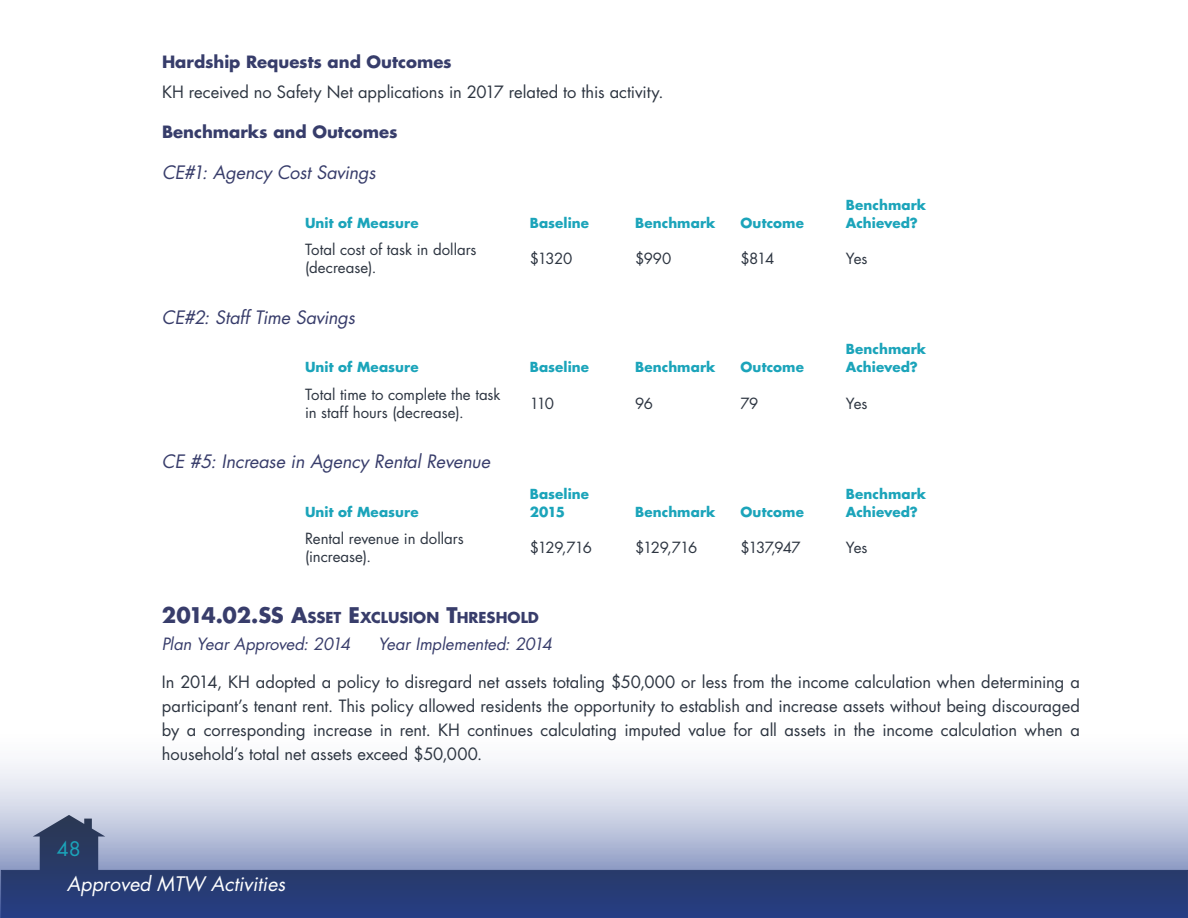
<style>
.page{position:relative;width:1188px;height:918px;background:#fff}
.page>*{position:absolute;margin:0;border:0;box-sizing:border-box;transform-origin:0 0}
.t1{font:italic 19.5px "Futura Std";color:#fff}
.t2{font:19.5px "Futura Std";color:#1ba4ba}
.t3{font:italic 18px "Futura Std";letter-spacing:-.01em;color:#383d6b}
.t4{font:16.5px/24px "Futura Std";color:#2d3541;text-align:justify}
.t5{font:700 16.5px "Futura Std";color:#373d6b}
.t6{font:italic 16.5px "Futura Std";letter-spacing:-.005em;color:#383d6b}
.t7{font:15px/18px "Futura Std";color:#2d3541}
.t8{font:700 14.7px "Futura Std";color:#383d6b}
.t9{font:700 13.5px/18px "Futura Std";letter-spacing:.005em;color:#1ba4ba}
.s1{font-size:21px}
</style>
<div class="page">
<svg style="left:0;top:763px;width:1188px;height:155px;background:#949fbf"></svg>
<p class="t5" style="left:162px;top:50px;width:291px">Hardship Requests and Outcomes</p>
<p class="t4" style="left:162px;top:80px;width:503px">KH received no Safety Net applications in 2017 related to this activity.</p>
<p class="t5" style="left:162px;top:121px;width:237px">Benchmarks and Outcomes</p>
<p class="t3" style="left:162px;top:161px;width:215px">CE#1: Agency Cost Savings</p>
<p class="t9" style="left:305px;top:214px;width:115px">Unit of Measure</p>
<p class="t9" style="left:530px;top:214px;width:61px">Baseline</p>
<p class="t9" style="left:635px;top:214px;width:82px">Benchmark</p>
<p class="t9" style="left:740px;top:214px;width:65px">Outcome</p>
<p class="t9" style="left:846px;top:196px;width:82px">Benchmark<br>Achieved?</p>
<p class="t7" style="left:305px;top:241px;width:173px">Total cost of task in dollars (decrease).</p>
<p class="t7" style="left:530px;top:250px;width:44px">$1320</p>
<p class="t7" style="left:635px;top:250px;width:38px">$990</p>
<p class="t7" style="left:741px;top:250px;width:35px">$814</p>
<p class="t7" style="left:846px;top:250px;width:23px">Yes</p>
<p class="t3" style="left:162px;top:305px;width:194px">CE#2: Staff Time Savings</p>
<p class="t9" style="left:305px;top:358px;width:115px">Unit of Measure</p>
<p class="t9" style="left:530px;top:358px;width:61px">Baseline</p>
<p class="t9" style="left:635px;top:358px;width:82px">Benchmark</p>
<p class="t9" style="left:740px;top:358px;width:65px">Outcome</p>
<p class="t9" style="left:846px;top:340px;width:82px">Benchmark<br>Achieved?</p>
<p class="t7" style="left:305px;top:385px;width:197px">Total time to complete the task in staff hours (decrease).</p>
<p class="t7" style="left:530px;top:394px;width:26px">110</p>
<p class="t7" style="left:635px;top:394px;width:19px">96</p>
<p class="t7" style="left:741px;top:394px;width:20px">79</p>
<p class="t7" style="left:846px;top:394px;width:23px">Yes</p>
<p class="t3" style="left:162px;top:450px;width:330px">CE #5: Increase in Agency Rental Revenue</p>
<p class="t9" style="left:305px;top:502px;width:115px">Unit of Measure</p>
<p class="t9" style="left:530px;top:484px;width:61px">Baseline<br>2015</p>
<p class="t9" style="left:846px;top:484px;width:82px">Benchmark<br>Achieved?</p>
<p class="t9" style="left:635px;top:502px;width:82px">Benchmark</p>
<p class="t9" style="left:740px;top:502px;width:65px">Outcome</p>
<p class="t7" style="left:305px;top:530px;width:160px">Rental revenue in dollars (increase).</p>
<p class="t7" style="left:530px;top:539px;width:64px">$129,716</p>
<p class="t7" style="left:635px;top:539px;width:64px">$129,716</p>
<p class="t7" style="left:741px;top:539px;width:62px">$137,947</p>
<p class="t7" style="left:846px;top:539px;width:23px">Yes</p>
<p class="t8" style="left:162px;top:607px;width:378px"><span class="s1">2014.02.SS A</span>SSET <span class="s1">E</span>XCLUSION <span class="s1">T</span>HRESHOLD</p>
<p class="t6" style="left:162px;top:634px;width:190px">Plan Year Approved: 2014</p>
<p class="t6" style="left:378px;top:634px;width:176px">Year Implemented: 2014</p>
<p class="t4" style="left:162px;top:670px;width:919px">In 2014, KH adopted a policy to disregard net assets totaling $50,000 or less from the income calculation when determining a participant’s tenant rent. This policy allowed residents the opportunity to establish and increase assets without being discouraged by a corresponding increase in rent. KH continues calculating imputed value for all assets in the income calculation when a household’s total net assets exceed $50,000.</p>
<p class="t2" style="left:57px;top:836px;width:26px">48</p>
<p class="t1" style="left:67px;top:871px;width:220px">Approved MTW Activities</p>
</div>
